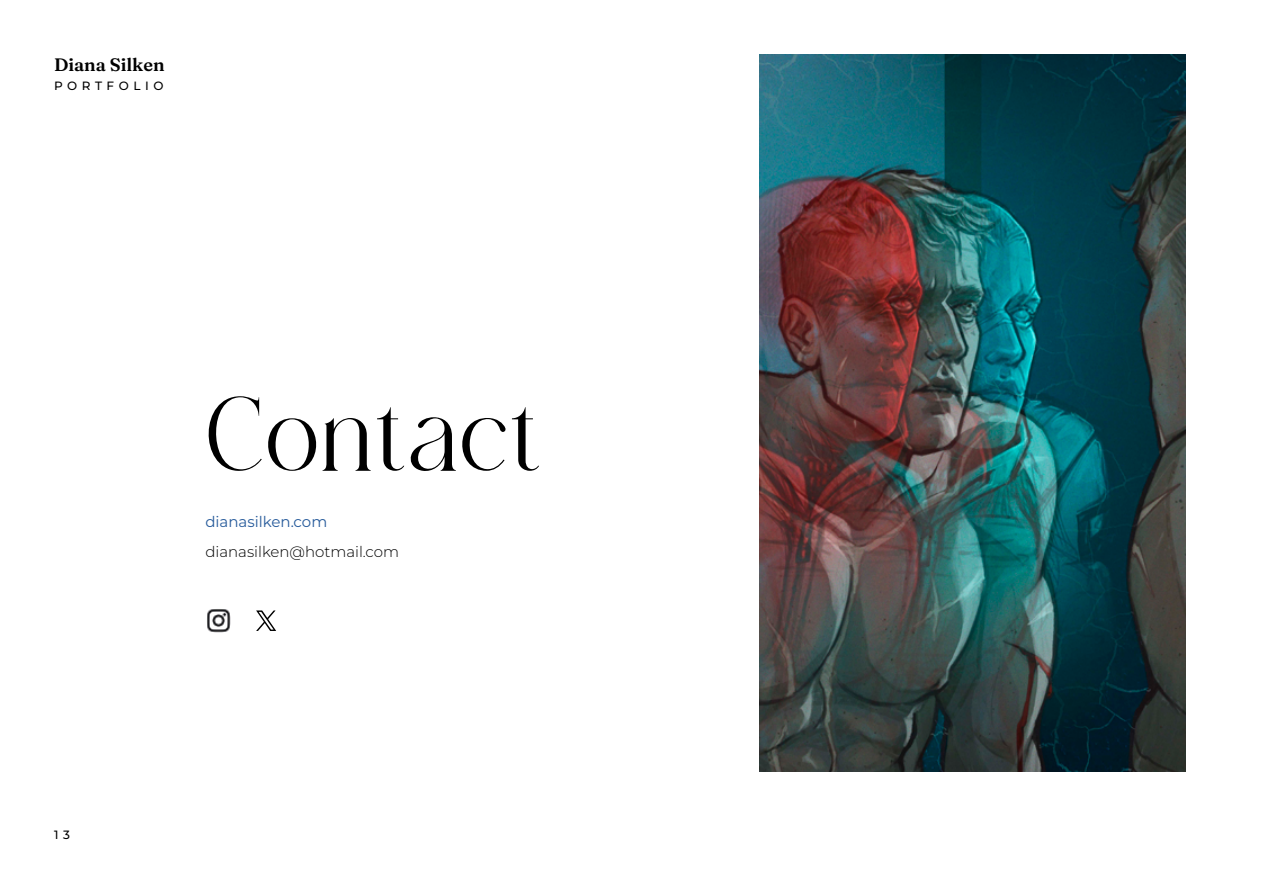
<style>
.page{position:relative;width:1263px;height:893px;background:#fff}
.page>*{position:absolute;margin:0;border:0;box-sizing:border-box;transform-origin:0 0}
.t1{font:105px "Mogan";color:#000}
.t2{font:900 18px "Fraunces 9 pt";color:#000}
.t3{font:300 15px "Montserrat";color:#000}
.t4{font:15px "Montserrat";color:#275b9b}
.t5{font:500 12px "Montserrat";letter-spacing:.38em;color:#000}
</style>
<div class="page">
<img style="left:759px;top:54px;width:426px;height:718px">
<img style="left:207px;top:609px;width:24px;height:24px">
<svg style="left:256px;top:610px;width:20px;height:21px"></svg>
<p class="t2" style="left:54px;top:51px;width:112px">Diana Silken</p>
<p class="t5" style="left:54px;top:78px;width:111px">PORTFOLIO</p>
<p class="t5" style="left:54px;top:827px;width:17px">1 3</p>
<h1 class="t1" style="left:205px;top:373px;width:338px">Contact</h1>
<p class="t4" style="left:205px;top:512px;width:123px">dianasilken.com</p>
<p class="t3" style="left:205px;top:542px;width:195px">dianasilken@hotmail.com</p>
</div>
